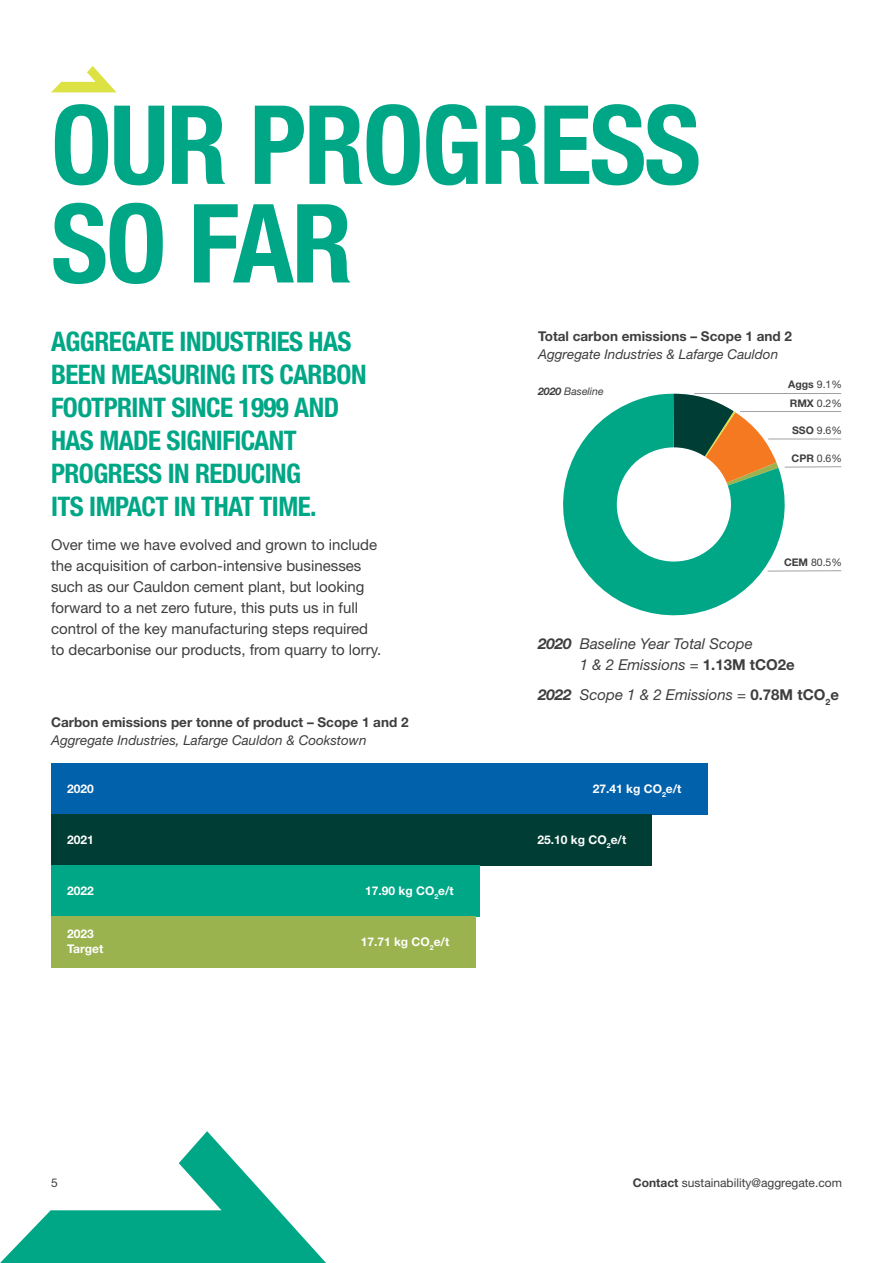
<style>
.page{position:relative;width:893px;height:1263px;background:#fff}
.page>*{position:absolute;margin:0;border:0;box-sizing:border-box;transform-origin:0 0}
.t1{font:700 condensed 109.5px/98.6px "Helvetica Neue LT Std";letter-spacing:-.02em;color:#00a786}
.t2{font:700 condensed 27px/33px "Helvetica Neue LT Std";letter-spacing:-.02em;color:#00a786}
.t3{font:15px/21px "Helvetica Neue LT Std";color:#3e3e3f}
.t4{font:italic 15px/21px "Helvetica Neue LT Std";color:#3e3e3f}
.t5{font:italic 13.5px/18px "Helvetica Neue LT Std";color:#3e3e3f}
.t6{font:700 12px/15px "Helvetica Neue LT Std";color:#fff}
.t7{font:12px "Helvetica Neue LT Std";color:#3e3e3f}
.t8{font:10.5px "Helvetica Neue LT Std";color:#3e3e3f}
.t9{font:italic 10.5px "Helvetica Neue LT Std";color:#3e3e3f}
.t10{font:700 10.5px "Helvetica Neue LT Std";color:#3e3e3f}
.s1{font-weight:700;font-style:normal}
.s2{font-weight:700}
.s3{font-weight:400}
</style>
<div class="page">
<svg style="left:51px;top:66px;width:65px;height:26px"></svg>
<div style="left:51px;top:763px;width:656px;height:51px;background:#0161ab"></div>
<div style="left:51px;top:814px;width:601px;height:51px;background:#003d34"></div>
<div style="left:51px;top:865px;width:429px;height:51px;background:#00a786"></div>
<div style="left:51px;top:916px;width:424px;height:51px;background:#9ab34e"></div>
<svg style="left:563px;top:394px;width:236px;height:222px;fill:#00a786"></svg>
<div style="left:617px;top:447px;width:114px;height:114px;background:#fff;border-radius:50%"></div>
<hr style="left:694px;top:393px;width:147px;height:1px;background:#a0a1a5">
<hr style="left:740px;top:411px;width:101px;height:1px;background:#a0a1a5">
<hr style="left:768px;top:439px;width:73px;height:1px;background:#a0a1a5">
<hr style="left:785px;top:466px;width:56px;height:1px;background:#a0a1a5">
<hr style="left:768px;top:570px;width:73px;height:1px;background:#a0a1a5">
<svg style="left:0;top:1131px;width:326px;height:132px"></svg>
<p class="t1" style="left:51px;top:94px;width:651px">OUR PROGRESS<br>SO FAR</p>
<p class="t2" style="left:51px;top:324px;width:317px">AGGREGATE INDUSTRIES HAS<br>BEEN MEASURING ITS CARBON<br>FOOTPRINT SINCE 1999 AND<br>HAS MADE SIGNIFICANT<br>PROGRESS IN REDUCING<br>ITS IMPACT IN THAT TIME.</p>
<p class="t3" style="left:51px;top:534px;width:332px">Over time we have evolved and grown to include the acquisition of carbon-intensive businesses such as our Cauldon cement plant, but looking forward to a net zero future, this puts us in full control of the key manufacturing steps required to decarbonise our products, from quarry to lorry.</p>
<p class="t5" style="left:51px;top:713px;width:359px"><span class="s1">Carbon emissions per tonne of product – Scope 1 and 2<br></span>Aggregate Industries, Lafarge Cauldon &amp; Cookstown</p>
<p class="t6" style="left:67px;top:780px;width:28px">2020</p>
<p class="t6" style="left:67px;top:832px;width:28px">2021</p>
<p class="t6" style="left:67px;top:883px;width:28px">2022</p>
<p class="t6" style="left:67px;top:926px;width:38px">2023<br>Target</p>
<p class="t6" style="left:365px;top:883px;width:90px">17.90 kg CO<sub>2</sub>e/t</p>
<p class="t6" style="left:361px;top:934px;width:90px">17.71 kg CO<sub>2</sub>e/t</p>
<p class="t5" style="left:538px;top:327px;width:255px"><span class="s1">Total carbon emissions – Scope 1 and 2<br></span>Aggregate Industries &amp; Lafarge Cauldon</p>
<p class="t9" style="left:538px;top:385px;width:67px"><span class="s2">2020</span> Baseline</p>
<p class="t10" style="left:788px;top:378px;width:55px">Aggs <span class="s3">9.1%</span></p>
<p class="t8" style="left:790px;top:397px;width:54px"><span class="s2">RMX</span> 0.2%</p>
<p class="t8" style="left:792px;top:424px;width:51px"><span class="s2">SSO</span> 9.6%</p>
<p class="t8" style="left:792px;top:452px;width:52px"><span class="s2">CPR</span> 0.6%</p>
<p class="t8" style="left:784px;top:556px;width:59px"><span class="s2">CEM</span> 80.5%</p>
<p class="t4" style="left:580px;top:633px;width:217px;text-indent:-42px"><span class="s2">2020</span> Baseline Year Total Scope<br>1 &amp; 2 Emissions = <span class="s1">1.13M tCO2e</span></p>
<p class="t4" style="left:538px;top:684px;width:302px"><span class="s2">2022</span> Scope 1 &amp; 2 Emissions = <span class="s1">0.78M tCO</span><sub>2</sub><span class="s1">e</span></p>
<p class="t6" style="left:593px;top:780px;width:90px">27.41 kg CO<sub>2</sub>e/t</p>
<p class="t6" style="left:538px;top:832px;width:90px">25.10 kg CO<sub>2</sub>e/t</p>
<p class="t7" style="left:51px;top:1175px;width:8px">5</p>
<p class="t7" style="left:633px;top:1175px;width:210px"><span class="s2">Contact</span> sustainability@aggregate.com</p>
</div>
